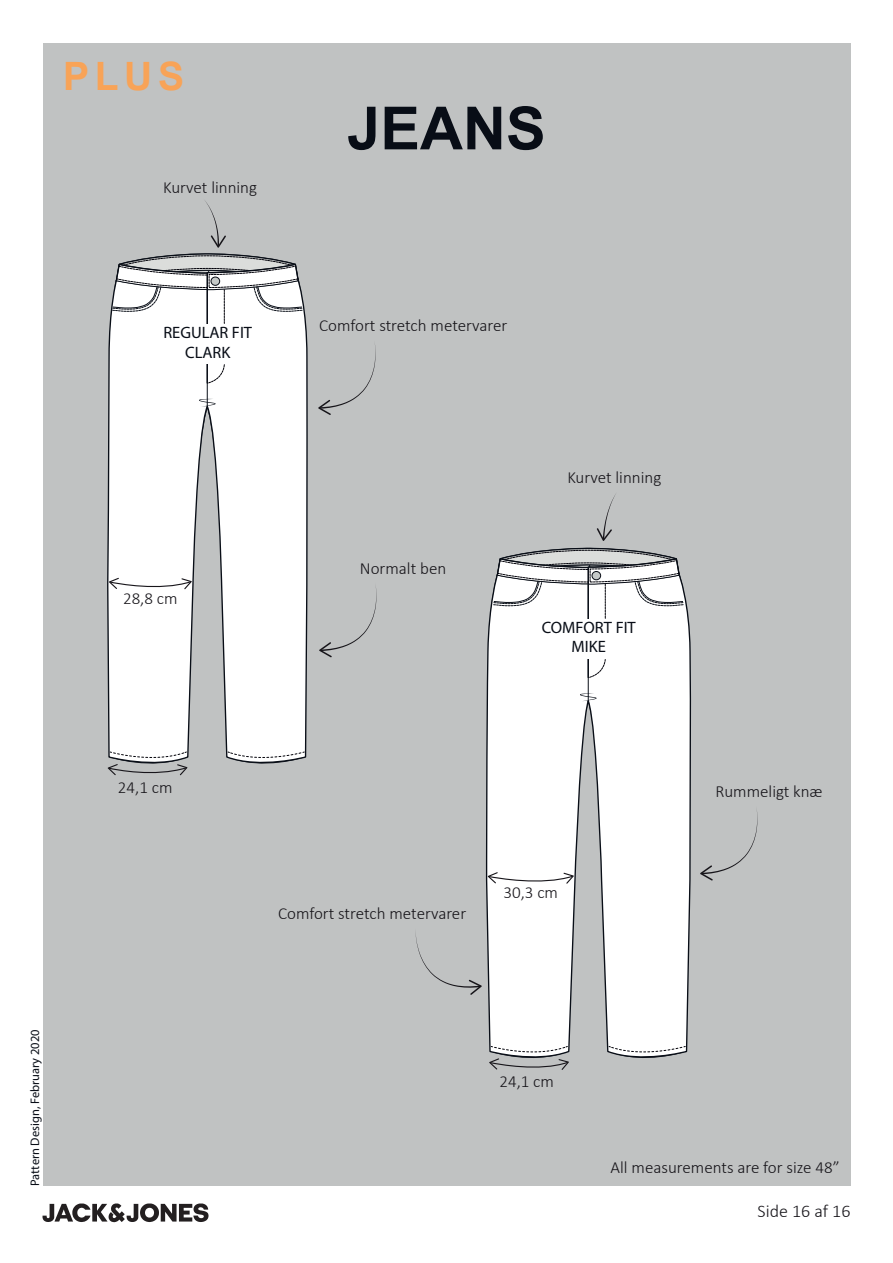
<style>
.page{position:relative;width:893px;height:1263px;background:#fff}
.page>*{position:absolute;margin:0;border:0;box-sizing:border-box;transform-origin:0 0}
.t1{font:700 59.55px "Arial";color:#080d16}
.t2{font:700 39.15px "Arial";color:#f8a357}
.t3{font:300 18px "Calibri";color:#17151a}
.t4{font:300 16.95px "Calibri";color:#17151a}
.t5{font:16.5px/19.8px "Myriad Pro";color:#080d16;text-align:center}
.t6{font:12.45px "Myriad Pro";color:#080d16}
</style>
<div class="page">
<div style="left:43px;top:43px;width:807px;height:1143px;background:#c0c2c2"></div>
<svg style="left:43px;top:1203px;width:165px;height:19px"></svg>
<svg style="left:205px;top:201px;width:11px;height:22px"></svg>
<svg style="left:107px;top:223px;width:201px;height:546px"></svg>
<svg style="left:227px;top:751px;width:77px;height:13px"></svg>
<svg style="left:112px;top:254px;width:191px;height:153px;background:#e7e8e8"></svg>
<div style="left:161px;top:325px;width:93px;height:39px;background:#fff"></div>
<svg style="left:108px;top:751px;width:79px;height:25px"></svg>
<svg style="left:109px;top:578px;width:83px;height:13px"></svg>
<svg style="left:319px;top:586px;width:58px;height:71px"></svg>
<svg style="left:597px;top:494px;width:19px;height:47px"></svg>
<svg style="left:485px;top:590px;width:207px;height:463px"></svg>
<svg style="left:608px;top:1046px;width:77px;height:12px"></svg>
<svg style="left:493px;top:548px;width:191px;height:154px;background:#e7e8e8"></svg>
<div style="left:542px;top:619px;width:93px;height:39px;background:#fff"></div>
<svg style="left:489px;top:1046px;width:80px;height:24px"></svg>
<svg style="left:488px;top:872px;width:86px;height:14px"></svg>
<svg style="left:415px;top:932px;width:67px;height:63px"></svg>
<svg style="left:700px;top:810px;width:58px;height:71px"></svg>
<svg style="left:318px;top:345px;width:58px;height:70px"></svg>
<h2 class="t2" style="left:63px;top:48px;width:122px">PLUS</h2>
<p class="t4" style="left:163px;top:177px;width:95px">Kurvet linning</p>
<p class="t5" style="left:163px;top:322px;width:90px">REGULAR FIT<br>CLARK</p>
<p class="t4" style="left:123px;top:588px;width:56px">28,8 cm</p>
<h1 class="t1" style="left:347px;top:86px;width:200px">JEANS</h1>
<p class="t4" style="left:319px;top:315px;width:190px">Comfort stretch metervarer</p>
<p class="t4" style="left:360px;top:558px;width:88px">Normalt ben</p>
<p class="t4" style="left:567px;top:467px;width:95px">Kurvet linning</p>
<p class="t5" style="left:542px;top:617px;width:96px">COMFORT FIT<br>MIKE</p>
<p class="t4" style="left:118px;top:776px;width:56px">24,1 cm</p>
<p class="t6" style="left:27px;top:1186px;width:158px;rotate:-90deg">Pattern Design, February 2020</p>
<p class="t4" style="left:278px;top:903px;width:190px">Comfort stretch metervarer</p>
<p class="t4" style="left:503px;top:882px;width:56px">30,3 cm</p>
<p class="t4" style="left:715px;top:781px;width:109px">Rummeligt knæ</p>
<p class="t4" style="left:499px;top:1071px;width:56px">24,1 cm</p>
<p class="t4" style="left:611px;top:1156px;width:230px">All measurements are for size 48”</p>
<p class="t3" style="left:758px;top:1200px;width:94px">Side 16 af 16</p>
</div>
